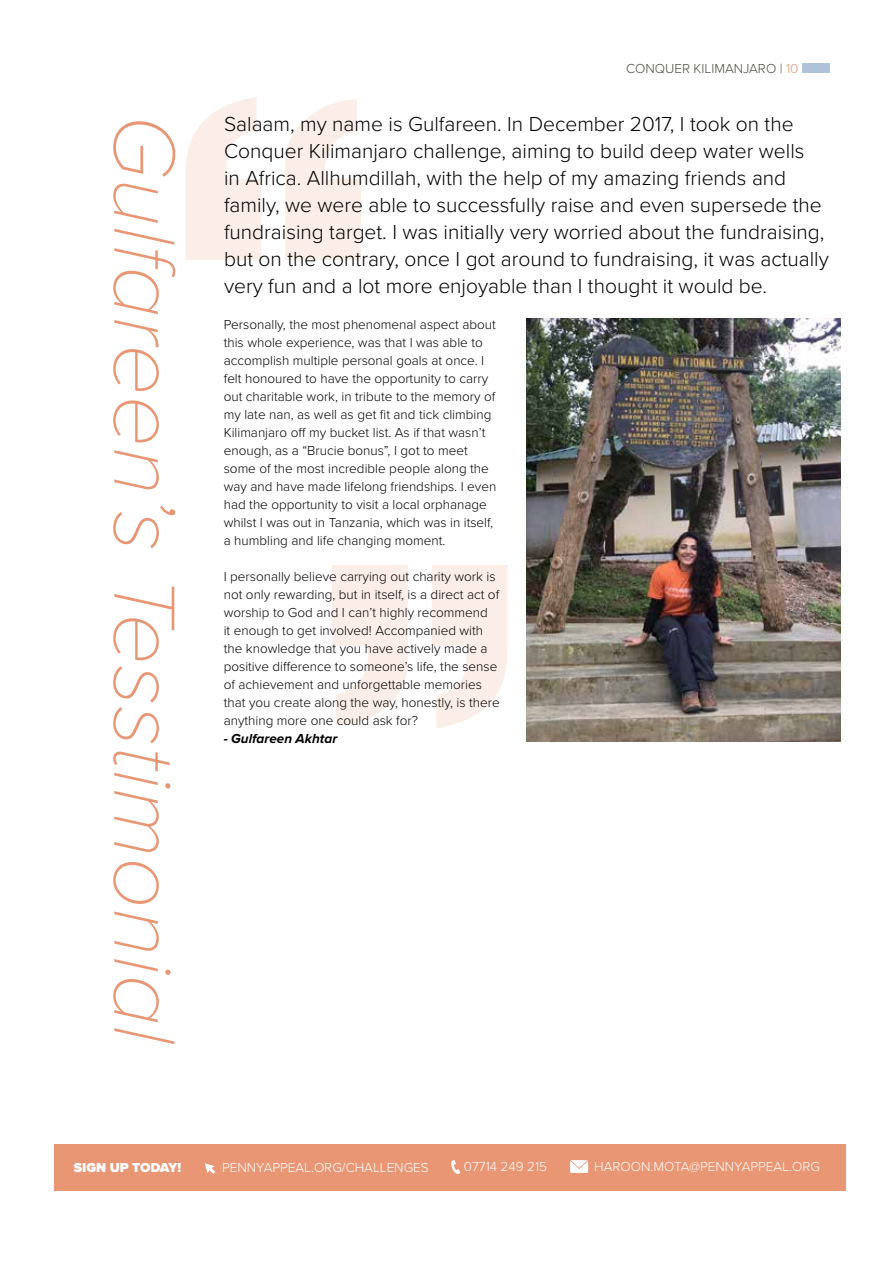
<style>
.page{position:relative;width:893px;height:1263px;background:#fff}
.page>*{position:absolute;margin:0;border:0;box-sizing:border-box;transform-origin:0 0}
.t1{font:italic 100 90px "Proxima Nova";color:#e99674}
.t2{font:300 21px/27px "Proxima Nova";color:#000}
.t3{font:300 13.5px/18px "Proxima Nova";color:#000}
.t4{font:300 13.5px "Proxima Nova";color:#fff}
.t5{font:300 13.5px "Proxima Nova";color:#494c3e}
.t6{font:italic 700 13.5px "Proxima Nova";color:#000}
.t7{font:900 13.5px "Proxima Nova";color:#fff}
.s1{color:#e99674}
</style>
<div class="page">
<div style="left:801px;top:64px;width:28px;height:9px;background:#afc2d7"></div>
<div style="left:54px;top:1144px;width:791px;height:47px;background:#e99674"></div>
<svg style="left:205px;top:1163px;width:10px;height:11px"></svg>
<svg style="left:451px;top:1160px;width:9px;height:14px"></svg>
<svg style="left:570px;top:1160px;width:18px;height:13px"></svg>
<svg style="left:332px;top:565px;width:176px;height:163px"></svg>
<svg style="left:185px;top:97px;width:176px;height:163px"></svg>
<img style="left:527px;top:319px;width:313px;height:423px">
<p class="t5" style="left:626px;top:58px;width:174px">CONQUER KILIMANJARO | <span class="s1">10</span></p>
<h1 class="t1" style="left:211px;top:115px;width:931px;rotate:90deg">Gulfareen’s Tesstimonial</h1>
<p class="t2" style="left:224px;top:110px;width:606px">Salaam, my name is Gulfareen. In December 2017, I took on the Conquer Kilimanjaro challenge, aiming to build deep water wells<br>in Africa. Allhumdillah, with the help of my amazing friends and family, we were able to successfully raise and even supersede the fundraising target. I was initially very worried about the fundraising, but on the contrary, once I got around to fundraising, it was actually very fun and a lot more enjoyable than I thought it would be.</p>
<p class="t3" style="left:224px;top:315px;width:274px">Personally, the most phenomenal aspect about this whole experience, was that I was able to accomplish multiple personal goals at once. I felt honoured to have the opportunity to carry out charitable work, in tribute to the memory of my late nan, as well as get fit and tick climbing Kilimanjaro off my bucket list. As if that wasn’t enough, as a “Brucie bonus”, I got to meet some of the most incredible people along the way and have made lifelong friendships. I even had the opportunity to visit a local orphanage whilst I was out in Tanzania, which was in itself, a humbling and life changing moment.</p>
<p class="t3" style="left:224px;top:567px;width:277px">I personally believe carrying out charity work is not only rewarding, but in itself, is a direct act of worship to God and I can’t highly recommend<br>it enough to get involved! Accompanied with the knowledge that you have actively made a positive difference to someone’s life, the sense of achievement and unforgettable memories that you create along the way, honestly, is there anything more one could ask for?</p>
<p class="t6" style="left:224px;top:729px;width:115px">- Gulfareen Akhtar</p>
<p class="t7" style="left:74px;top:1157px;width:109px">SIGN UP TODAY!</p>
<p class="t4" style="left:222px;top:1158px;width:208px">PENNYAPPEAL.ORG/CHALLENGES</p>
<p class="t4" style="left:464px;top:1157px;width:85px">07714 249 215</p>
<p class="t4" style="left:594px;top:1156px;width:227px">HAROON.MOTA@PENNYAPPEAL.ORG</p>
</div>
